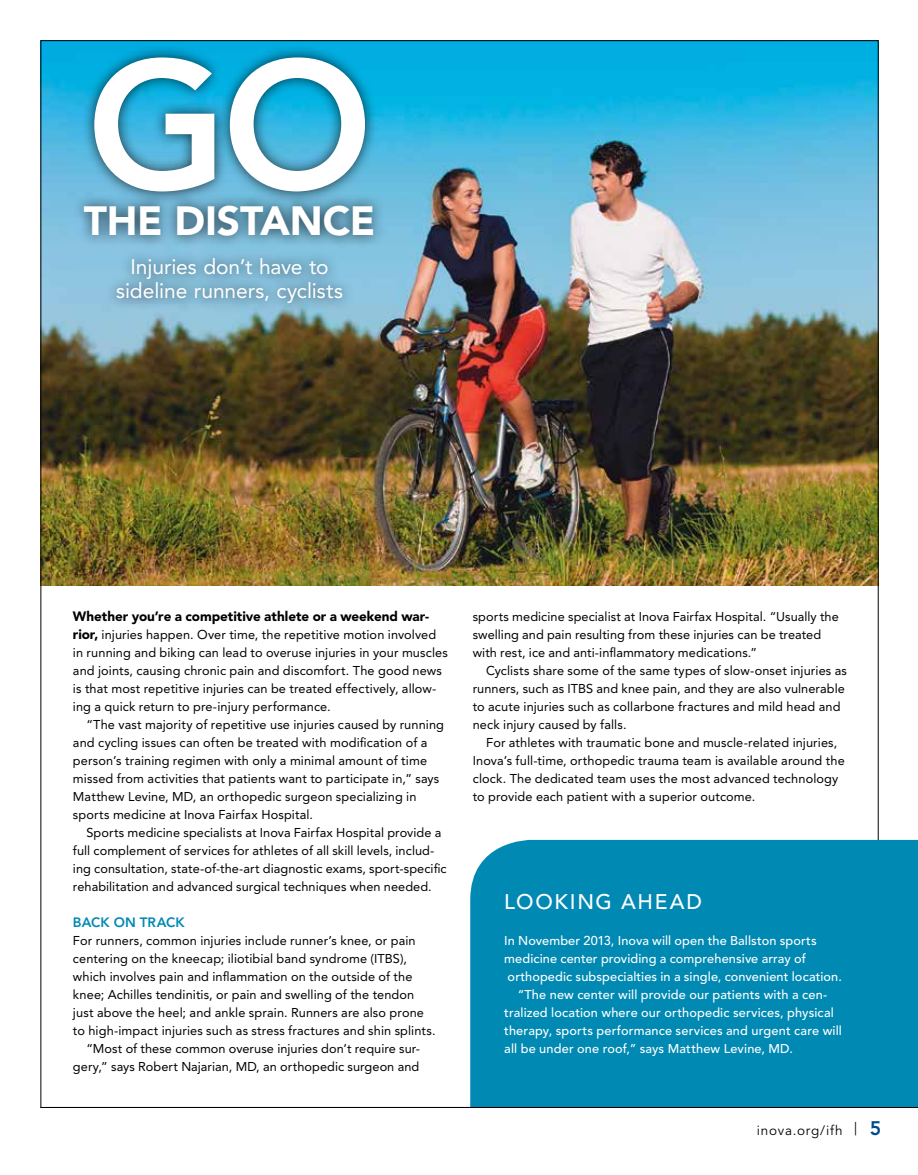
<style>
.page{position:relative;width:918px;height:1175px;background:#fff}
.page>*{position:absolute;margin:0;border:0;box-sizing:border-box;transform-origin:0 0}
.t1{font:800 180px "Avenir LT Std";color:#fff}
.t2{font:900 40.5px "Avenir LT Std";color:#fff}
.t3{font:21px/24px "Avenir LT Std";letter-spacing:-.005em;color:#fff;text-align:center}
.t4{font:500 21px "Avenir LT Std";letter-spacing:.08em;color:#fff}
.t5{font:900 13.5px "Avenir LT Std";letter-spacing:-.005em;color:#000}
.t6{font:13.5px "Avenir LT Std";letter-spacing:.06em;color:#000}
.t7{font:800 13.5px "Avenir LT Std";letter-spacing:.01em;color:#0089b3}
.t8{font:12.75px/18px "Avenir LT Std";letter-spacing:.01em;color:#000}
.t9{font:500 12.75px "Avenir LT Std";letter-spacing:.01em;color:#fff}
.s1{font-weight:900;font-size:13.5px}
.s2{font-weight:800;font-size:19.5px;color:#004b8d}
</style>
<div class="page">
<img style="left:42px;top:42px;width:835px;height:543px">
<div style="left:470px;top:840px;width:448px;height:267px;background:#0089b3"></div>
<div style="left:71px;top:45px;width:315px;height:270px;background:#000;opacity:.75"></div>
<hr style="left:40px;top:1107px;width:878px;height:1px;background:#000">
<h1 class="t1" style="left:87px;top:19px;width:287px">GO</h1>
<h2 class="t2" style="left:137px;top:196px;width:60px">e Dist</h2>
<h2 class="t2" style="left:260px;top:196px;width:117px">ance</h2>
<h3 class="t3" style="left:116px;top:255px;width:228px">Injuries don’t have to sideline runners, cyclists</h3>
<h2 class="t2" style="left:84px;top:196px;width:27px">th</h2>
<p class="t5" style="left:73px;top:608px;width:358px">Whether you’re a competitive athlete or a weekend war-</p>
<p class="t8" style="left:73px;top:626px;width:377px"><span class="s1">rior,</span> injuries happen. Over time, the repetitive motion involved in running and biking can lead to overuse injuries in your muscles and joints, causing chronic pain and discomfort. The good news is that most repetitive injuries can be treated effectively, allow&shy;ing a quick return to pre-injury performance.</p>
<p class="t8" style="left:73px;top:716px;width:373px;text-indent:14px">“The vast majority of repetitive use injuries caused by running and cycling issues can often be treated with modification of a person’s training regimen with only a minimal amount of time missed from activities that patients want to participate in,” says Matthew Levine, MD, an orthopedic surgeon specializing in sports medicine at Inova Fairfax Hospital.</p>
<p class="t8" style="left:73px;top:824px;width:375px;text-indent:14px">Sports medicine specialists at Inova Fairfax Hospital provide a full complement of services for athletes of all skill levels, includ&shy;ing consultation, state-of-the-art diagnostic exams, sport-specific rehabilitation and advanced surgical techniques when needed.</p>
<p class="t7" style="left:73px;top:914px;width:113px">BACK ON TRACK</p>
<p class="t8" style="left:73px;top:932px;width:344px">For runners, common injuries include runner’s knee, or pain</p>
<p class="t8" style="left:73px;top:950px;width:335px">centering on the kneecap; iliotibial band syndrome (ITBS),</p>
<p class="t8" style="left:73px;top:968px;width:341px">which involves pain and inflammation on the outside of the</p>
<p class="t8" style="left:73px;top:986px;width:343px">knee; Achilles tendinitis, or pain and swelling of the tendon</p>
<p class="t8" style="left:73px;top:1004px;width:353px">just above the heel; and ankle sprain. Runners are also prone</p>
<p class="t8" style="left:73px;top:1022px;width:364px">to high-impact injuries such as stress fractures and shin splints.</p>
<p class="t8" style="left:86px;top:1040px;width:335px">“Most of these common overuse injuries don’t require sur-</p>
<p class="t8" style="left:73px;top:1058px;width:348px">gery,” says Robert Najarian, MD, an orthopedic surgeon and</p>
<p class="t8" style="left:473px;top:608px;width:368px">sports medicine specialist at Inova Fairfax Hospital. “Usually the swelling and pain resulting from these injuries can be treated with rest, ice and anti-inflammatory medications.”</p>
<p class="t8" style="left:473px;top:662px;width:376px;text-indent:14px">Cyclists share some of the same types of slow-onset injuries as runners, such as ITBS and knee pain, and they are also vulnerable to acute injuries such as collarbone fractures and mild head and neck injury caused by falls.</p>
<p class="t8" style="left:473px;top:734px;width:374px;text-indent:14px">For athletes with traumatic bone and muscle-related injuries, Inova’s full-time, orthopedic trauma team is available around the clock. The dedicated team uses the most advanced technology to provide each patient with a superior outcome.</p>
<h3 class="t4" style="left:504px;top:890px;width:150px">Lookin g Ahead</h3>
<p class="t9" style="left:504px;top:933px;width:314px">In November 2013, Inova will open the Ballston sports</p>
<p class="t9" style="left:504px;top:951px;width:303px">medicine center providing a comprehensive array of</p>
<p class="t9" style="left:508px;top:969px;width:336px">orthopedic subspecialties in a single, convenient location.</p>
<p class="t9" style="left:518px;top:987px;width:311px">“The new center will provide our patients with a cen-</p>
<p class="t9" style="left:504px;top:1005px;width:331px">tralized location where our orthopedic services, physical</p>
<p class="t9" style="left:504px;top:1023px;width:339px">therapy, sports performance services and urgent care will</p>
<p class="t9" style="left:504px;top:1041px;width:290px">all be under one roof,” says Matthew Levine, MD.</p>
<p class="t6" style="left:757px;top:1122px;width:126px">inova.org/ifh | <span class="s2">5</span></p>
</div>
